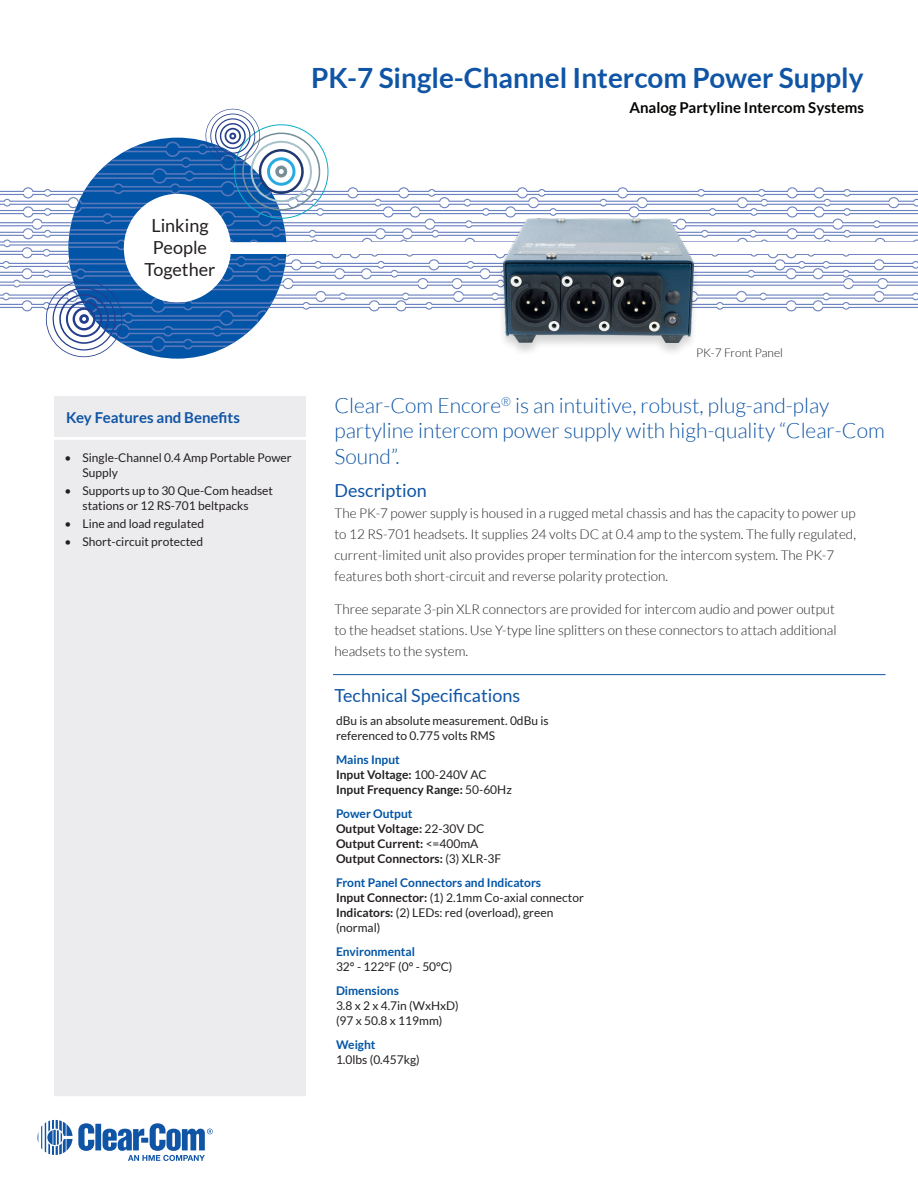
<style>
.page{position:relative;width:918px;height:1188px;background:#fff}
.page>*{position:absolute;margin:0;border:0;box-sizing:border-box;transform-origin:0 0}
.t1{font:700 27.9px "Lato";color:#1055a5}
.t2{font:300 21px/25.5px "Lato";color:#1055a5}
.t3{font:18px "Lato";color:#1055a5}
.t4{font:18px/21.6px "Lato";color:#231f20;text-align:center}
.t5{font:700 15px "Lato";color:#040503}
.t6{font:700 15px "Lato";color:#1055a5}
.t7{font:300 13.5px/21px "Lato";color:#231f20}
.Tech_Specs_Heads{font:12px/15px "Lato";color:#231f20}
.Tech_Specs_Heads-2{font:700 12px/15px "Lato";color:#231f20}
.t8{font:300 12px "Lato";color:#231f20}
.s1{color:#0154a6}
.s2{font-weight:400}
.s3{font-weight:700;color:#0154a6}
.s4{font-weight:700}
</style>
<div class="page">
<svg style="left:37px;top:1120px;width:176px;height:41px"></svg>
<div style="left:54px;top:396px;width:252px;height:700px;background:#ececee"></div>
<hr style="left:54px;top:437px;width:252px;height:3px;background:#fff">
<svg style="left:0;top:109px;width:918px;height:248px"></svg>
<div style="left:496px;top:218px;width:205px;height:139px;background:#231f20;opacity:.2"></div>
<img style="left:504px;top:218px;width:189px;height:125px">
<hr style="left:333px;top:674px;width:553px;height:1px;background:#1055a5">
<h1 class="t1" style="left:311px;top:62px;width:554px">PK-7 Single-Channel Intercom Power Supply</h1>
<p class="t5" style="left:629px;top:99px;width:236px">Analog Partyline Intercom Systems</p>
<p class="t4" style="left:145px;top:215px;width:72px">Linking<br>People<br>Together</p>
<p class="t6" style="left:66px;top:409px;width:176px">Key Features and Benefits</p>
<p class="Tech_Specs_Heads" style="left:82px;top:450px;width:211px;text-indent:-18px">• Single-Channel 0.4 Amp Portable Power<br>Supply</p>
<p class="Tech_Specs_Heads" style="left:64px;top:483px;width:210px;text-align:center">• Supports up to 30 Que-Com headset stations or 12 RS-701 beltpacks</p>
<p class="Tech_Specs_Heads" style="left:64px;top:516px;width:141px">• Line and load regulated</p>
<p class="Tech_Specs_Heads" style="left:64px;top:534px;width:140px">• Short-circuit protected</p>
<p class="t8" style="left:696px;top:346px;width:88px">PK-7 Front Panel</p>
<p class="t2" style="left:334px;top:393px;width:496px">Clear-Com Encore<sup>®</sup> is an intuitive, robust, plug-and-play</p>
<p class="t2" style="left:334px;top:418px;width:552px">partyline intercom power supply with high-quality “Clear-Com<br>Sound”.</p>
<p class="t3" style="left:334px;top:481px;width:94px">Description</p>
<p class="t7" style="left:334px;top:503px;width:523px">The PK-7 power supply is housed in a rugged metal chassis and has the capacity to power up to 12 RS-701 headsets. It supplies 24 volts DC at 0.4 amp to the system. The fully regulated, current-limited unit also provides proper termination for the intercom system. The PK-7 features both short-circuit and reverse polarity protection.</p>
<p class="t7" style="left:334px;top:599px;width:504px;text-align:justify">Three separate 3-pin XLR connectors are provided for intercom audio and power output to the headset stations. Use Y-type line splitters on these connectors to attach additional headsets to the system.</p>
<p class="t3" style="left:334px;top:685px;width:187px">Technical Specifications</p>
<p class="Tech_Specs_Heads" style="left:336px;top:713px;width:214px">dBu is an absolute measurement. 0dBu is referenced to 0.775 volts RMS</p>
<p class="Tech_Specs_Heads-2" style="left:336px;top:752px;width:177px"><span class="s1">Mains Input<br></span>Input Voltage: <span class="s2">100-240V AC<br></span>Input Frequency Range: <span class="s2">50-60Hz</span></p>
<p class="Tech_Specs_Heads-2" style="left:336px;top:806px;width:167px"><span class="s1">Power Output<br></span>Output Voltage: <span class="s2">22-30V DC<br></span>Output Current: <span class="s2">&lt;=400mA<br></span>Output Connectors: <span class="s2">(3) XLR-3F</span></p>
<p class="Tech_Specs_Heads" style="left:336px;top:875px;width:249px"><span class="s3">Front Panel Connectors and Indicators<br></span><span class="s4">Input Connector:</span> (1) 2.1mm Co-axial connector <span class="s4">Indicators:</span> (2) LEDs: red (overload), green (normal)</p>
<p class="Tech_Specs_Heads" style="left:336px;top:944px;width:118px"><span class="s3">Environmental<br></span>32° - 122°F (0° - 50°C)</p>
<p class="Tech_Specs_Heads" style="left:336px;top:983px;width:124px"><span class="s3">Dimensions<br></span>3.8 x 2 x 4.7in (WxHxD) (97 x 50.8 x 119mm)</p>
<p class="Tech_Specs_Heads" style="left:336px;top:1037px;width:85px"><span class="s3">Weight<br></span>1.0lbs (0.457kg)</p>
</div>
